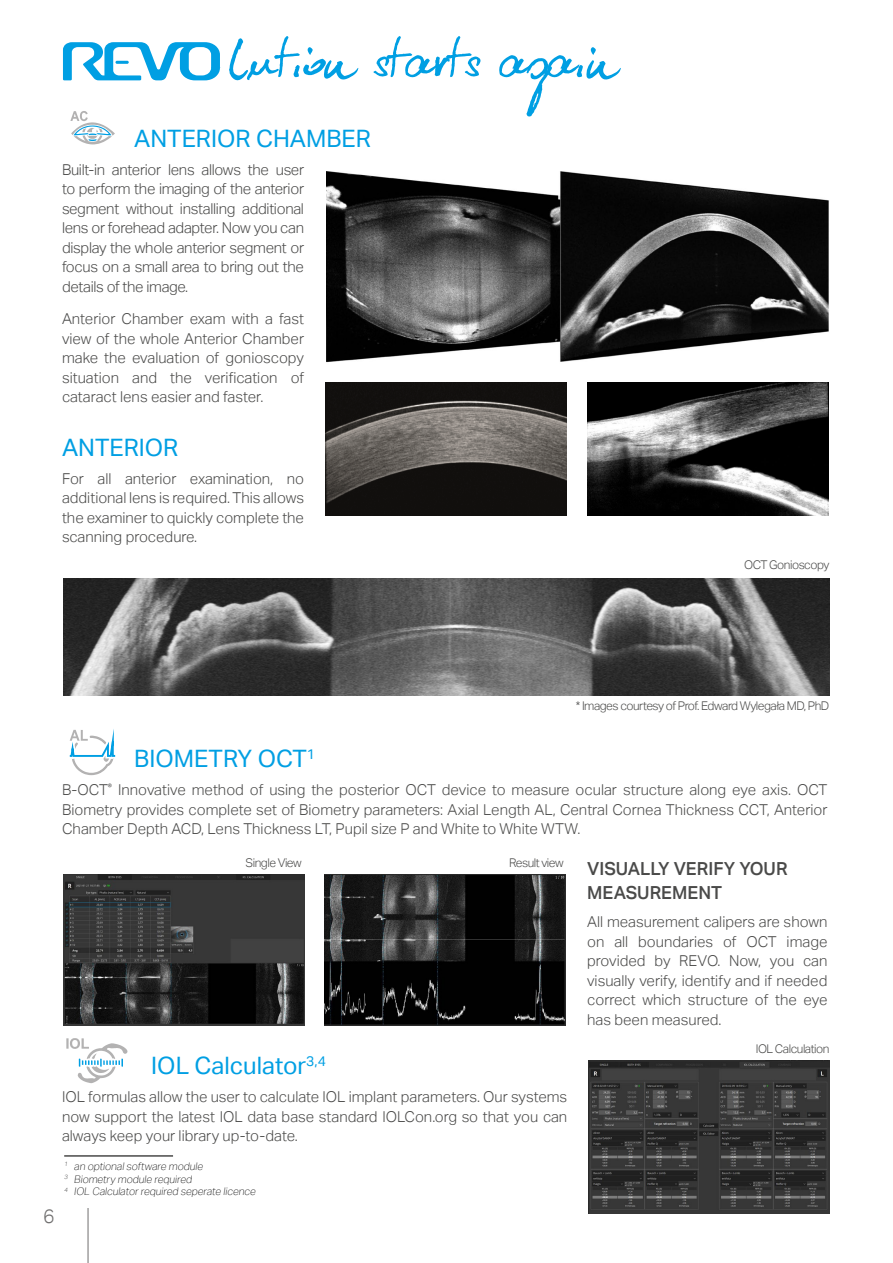
<style>
.page{position:relative;width:893px;height:1263px;background:#fff}
.page>*{position:absolute;margin:0;border:0;box-sizing:border-box;transform-origin:0 0}
.t1{font:81.15px "Kuba Reczny";color:#009fe3}
.t2{font:24px "Aktiv Grotesk";color:#009fe3}
.t3{font:300 19.5px "Aktiv Grotesk";color:#706f6f}
.t4{font:500 18px/24px "Aktiv Grotesk";color:#4a4a49}
.t5{font:300 15px/19.5px "Aktiv Grotesk";color:#4a4a49;text-align:justify}
.t6{font:300 12px "Aktiv Grotesk";letter-spacing:-.04em;color:#4a4a49}
.t7{font:100 10.5px/12.6px "Aktiv Grotesk";color:#000}
</style>
<div class="page">
<svg style="left:63px;top:42px;width:157px;height:38px"></svg>
<hr style="left:88px;top:1208px;width:1px;height:55px;background:#706f6f">
<svg style="left:70px;top:111px;width:45px;height:34px"></svg>
<img style="left:326px;top:172px;width:503px;height:191px">
<img style="left:325px;top:382px;width:241px;height:134px">
<img style="left:587px;top:383px;width:241px;height:133px">
<img style="left:64px;top:578px;width:765px;height:118px">
<img style="left:63px;top:874px;width:241px;height:152px">
<img style="left:325px;top:874px;width:241px;height:152px">
<svg style="left:69px;top:729px;width:47px;height:47px"></svg>
<svg style="left:66px;top:1038px;width:62px;height:45px"></svg>
<img style="left:589px;top:1061px;width:240px;height:153px">
<hr style="left:64px;top:1155px;width:109px;height:2px;background:#4a4a49">
<h1 class="t1" style="left:229px;top:25px;width:389px">lution starts again</h1>
<h2 class="t2" style="left:134px;top:125px;width:238px">ANTERIOR CHAMBER</h2>
<p class="t5" style="left:62px;top:160px;width:244px">Built-in anterior lens allows the user to perform the imaging of the anterior segment without installing additional lens or forehead adapter. Now you can display the whole anterior segment or focus on a small area to bring out the details of the image.</p>
<p class="t5" style="left:62px;top:309px;width:244px">Anterior Chamber exam with a fast view of the whole Anterior Chamber make the evaluation of gonioscopy situation and the verification of cataract lens easier and faster.</p>
<h2 class="t2" style="left:62px;top:434px;width:118px">ANTERIOR</h2>
<p class="t5" style="left:62px;top:469px;width:244px">For all anterior examination, no additional lens is required. This allows the examiner to quickly complete the scanning procedure.</p>
<p class="t6" style="left:744px;top:557px;width:87px">OCT Gonioscopy</p>
<p class="t6" style="left:576px;top:699px;width:255px">* Images courtesy of Prof. Edward Wylegała MD, PhD</p>
<h3 class="t3" style="left:43px;top:1204px;width:13px">6</h3>
<h2 class="t2" style="left:134px;top:745px;width:182px">BIOMETRY OCT<sup>1</sup></h2>
<p class="t5" style="left:62px;top:780px;width:767px">B-OCT<sup>®</sup> Innovative method of using the posterior OCT device to measure ocular structure along eye axis. OCT Biometry provides complete set of Biometry parameters: Axial Length AL, Central Cornea Thickness CCT, Anterior Chamber Depth ACD, Lens Thickness LT, Pupil size P and White to White WTW.</p>
<p class="t4" style="left:587px;top:857px;width:202px">VISUALLY VERIFY YOUR<br>MEASUREMENT</p>
<p class="t5" style="left:587px;top:912px;width:242px">All measurement calipers are shown on all boundaries of OCT image provided by REVO. Now, you can visually verify, identify and if needed correct which structure of the eye has been measured.</p>
<h2 class="t2" style="left:151px;top:1052px;width:176px">IOL Calculator<sup>3,4</sup></h2>
<p class="t5" style="left:62px;top:1087px;width:507px">IOL formulas allow the user to calculate IOL implant parameters. Our systems now support the latest IOL data base standard IOLCon.org so that you can always keep your library up-to-date.</p>
<p class="t6" style="left:245px;top:856px;width:58px">Single View</p>
<p class="t6" style="left:509px;top:856px;width:56px">Result view</p>
<p class="t6" style="left:756px;top:1042px;width:75px">IOL Calculation</p>
<p class="t7" style="left:64px;top:1160px;width:195px"><sup>1</sup> an optional software module<br><sup>3</sup> Biometry module required<br><sup>4</sup> IOL Calculator required seperate licence</p>
</div>
